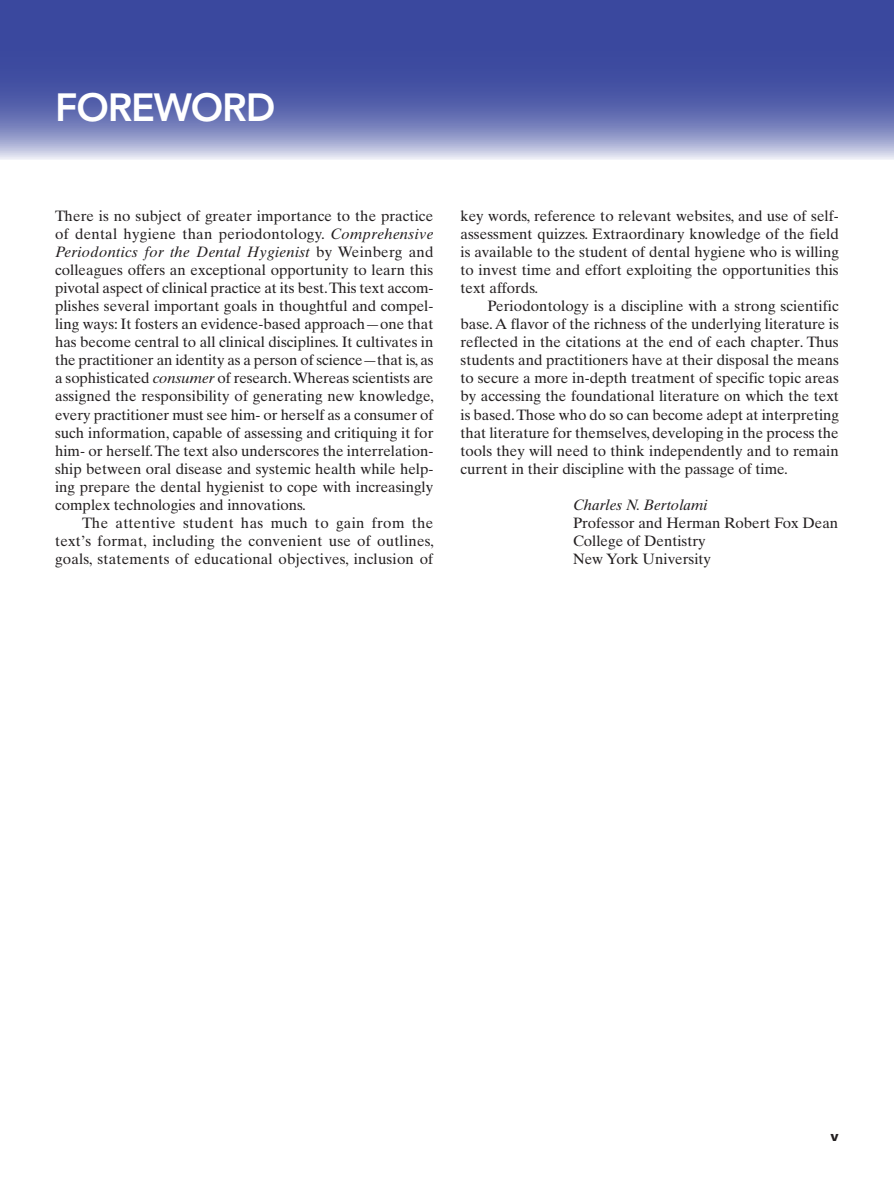
<style>
.page{position:relative;width:894px;height:1195px;background:#fff}
.page>*{position:absolute;margin:0;border:0;box-sizing:border-box;transform-origin:0 0}
.t1{font:800 39px "Avenir LT Std";letter-spacing:-.03em;color:#fff}
.t2{font:15px/18px "Times Ten LT Std";color:#231f20}
.t3{font:15px "Times Ten LT Std";letter-spacing:.02em;color:#231f20}
.t4{font:italic 15px "Times Ten LT Std";letter-spacing:.015em;color:#231f20}
.t5{font:15px "Times Ten LT Std";letter-spacing:.025em;color:#231f20}
.t6{font:900 13.5px "Frutiger LT Std";color:#231f20}
.s1{font-style:italic}
.s2{font-style:normal}
</style>
<div class="page">
<svg style="left:0;top:0;width:893px;height:160px;background:#5b66ae"></svg>
<p class="t1" style="left:55px;top:84px;width:221px">FOREWORD</p>
<p class="t2" style="left:55px;top:207px;width:379px">There is no subject of greater importance to the practice</p>
<p class="t2" style="left:55px;top:225px;width:380px">of dental hygiene than periodontology. <span class="s1">Comprehensive</span></p>
<p class="t4" style="left:55px;top:243px;width:379px">Periodontics for the Dental Hygienist <span class="s2">by Weinberg and</span></p>
<p class="t2" style="left:55px;top:261px;width:379px">colleagues offers an exceptional opportunity to learn this</p>
<p class="t2" style="left:55px;top:279px;width:380px">pivotal aspect of clinical practice at its best. This text accom-</p>
<p class="t2" style="left:55px;top:297px;width:380px">plishes several important goals in thoughtful and compel-</p>
<p class="t2" style="left:55px;top:315px;width:380px">ling ways: It fosters an evidence-based approach—one that</p>
<p class="t2" style="left:55px;top:333px;width:380px">has become central to all clinical disciplines. It cultivates in</p>
<p class="t2" style="left:55px;top:351px;width:380px">the practitioner an identity as a person of science—that is, as</p>
<p class="t2" style="left:55px;top:369px;width:379px">a sophisticated <span class="s1">consumer</span> of research. Whereas scientists are</p>
<p class="t2" style="left:55px;top:387px;width:380px">assigned the responsibility of generating new knowledge,</p>
<p class="t2" style="left:55px;top:405px;width:380px">every practitioner must see him- or herself as a consumer of</p>
<p class="t2" style="left:55px;top:423px;width:380px">such information, capable of assessing and critiquing it for</p>
<p class="t2" style="left:55px;top:441px;width:379px">him- or herself. The text also underscores the interrelation-</p>
<p class="t2" style="left:55px;top:459px;width:379px">ship between oral disease and systemic health while help-</p>
<p class="t2" style="left:55px;top:477px;width:379px">ing prepare the dental hygienist to cope with increasingly</p>
<p class="t2" style="left:55px;top:495px;width:252px">complex technologies and innovations.</p>
<p class="t5" style="left:82px;top:513px;width:352px">The attentive student has much to gain from the</p>
<p class="t3" style="left:55px;top:531px;width:380px">text’s format, including the convenient use of outlines,</p>
<p class="t2" style="left:55px;top:549px;width:379px">goals, statements of educational objectives, inclusion of</p>
<p class="t2" style="left:460px;top:207px;width:379px">key words, reference to relevant websites, and use of self-</p>
<p class="t2" style="left:460px;top:225px;width:380px">assessment quizzes. Extraordinary knowledge of the field</p>
<p class="t2" style="left:460px;top:243px;width:380px">is available to the student of dental hygiene who is willing</p>
<p class="t2" style="left:460px;top:261px;width:379px">to invest time and effort exploiting the opportunities this</p>
<p class="t2" style="left:460px;top:279px;width:79px">text affords.</p>
<p class="t2" style="left:487px;top:297px;width:352px">Periodontology is a discipline with a strong scientific</p>
<p class="t2" style="left:460px;top:315px;width:380px">base. A flavor of the richness of the underlying literature is</p>
<p class="t2" style="left:460px;top:333px;width:379px">reflected in the citations at the end of each chapter. Thus</p>
<p class="t2" style="left:460px;top:351px;width:380px">students and practitioners have at their disposal the means</p>
<p class="t2" style="left:460px;top:369px;width:379px">to secure a more in-depth treatment of specific topic areas</p>
<p class="t2" style="left:460px;top:387px;width:379px">by accessing the foundational literature on which the text</p>
<p class="t2" style="left:460px;top:405px;width:380px">is based. Those who do so can become adept at interpreting</p>
<p class="t2" style="left:460px;top:423px;width:379px">that literature for themselves, developing in the process the</p>
<p class="t2" style="left:460px;top:441px;width:379px">tools they will need to think independently and to remain</p>
<p class="t2" style="left:460px;top:459px;width:329px">current in their discipline with the passage of time.</p>
<p class="t2" style="left:573px;top:495px;width:266px"><span class="s1">Charles N. Bertolami<br></span>Professor and Herman Robert Fox Dean<br>College of Dentistry<br>New York University</p>
<p class="t6" style="left:830px;top:1127px;width:10px">v</p>
</div>
